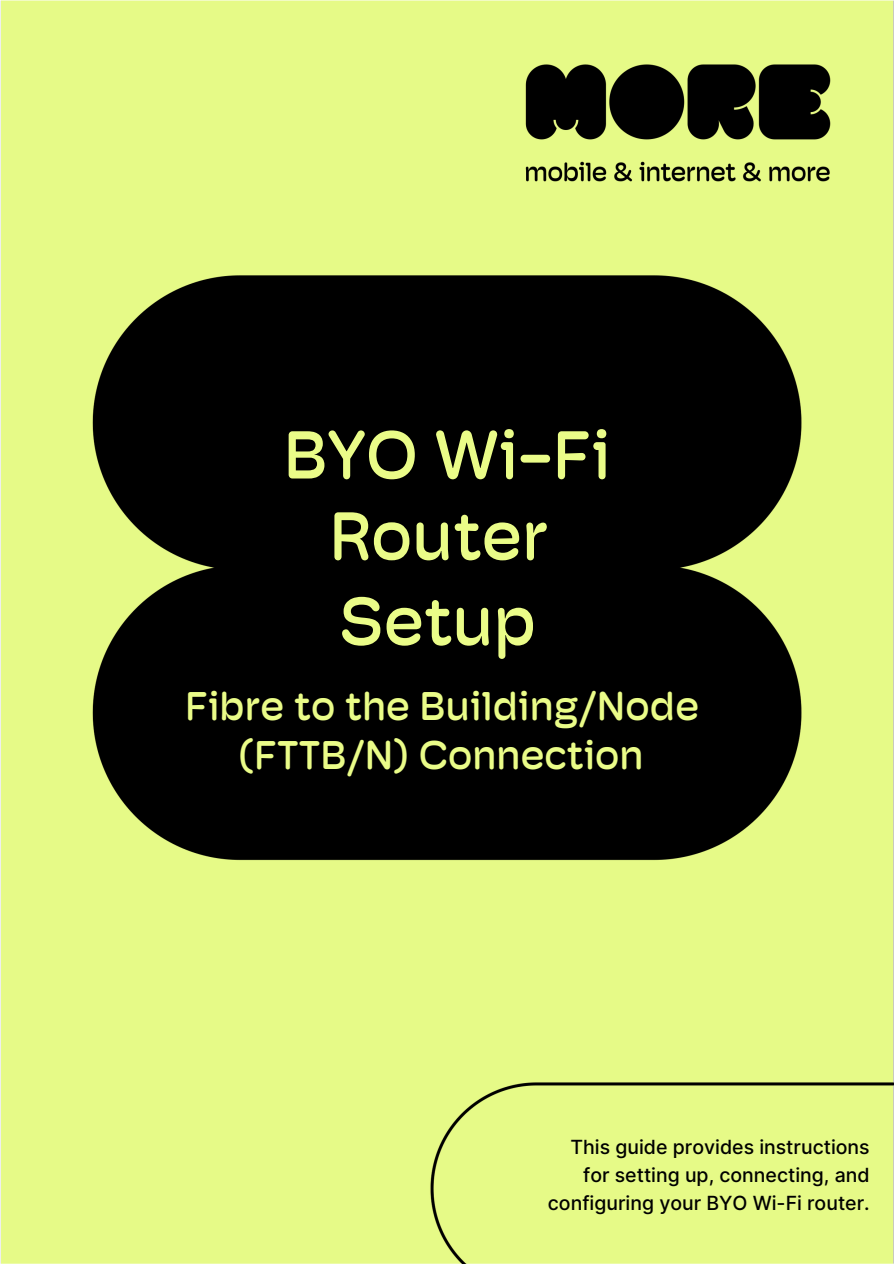
<style>
.page{position:relative;width:894px;height:1264px;background:#fff}
.page>*{position:absolute;margin:0;border:0;box-sizing:border-box;transform-origin:0 0}
.t1{font:500 68.4px/83.1px "Hoss Round";letter-spacing:.005em;color:#eafc88;text-align:center}
.t2{font:500 40.5px/48.6px "Hoss Round";letter-spacing:.005em;color:#eafc88;text-align:center}
.t3{font:500 19.5px/28.2px "Inter";color:#000;text-align:right}
</style>
<div class="page">
<img style="left:0;top:0;width:893px;height:1263px">
<h1 class="t1" style="left:283px;top:413px;width:328px">BYO Wi-Fi<br>Router<br>Setup</h1>
<h2 class="t2" style="left:185px;top:681px;width:515px">Fibre to the Building/Node (FTTB/N) Connection</h2>
<p class="t3" style="left:547px;top:1132px;width:323px">This guide provides instructions for setting up, connecting, and configuring your BYO Wi-Fi router.</p>
</div>
